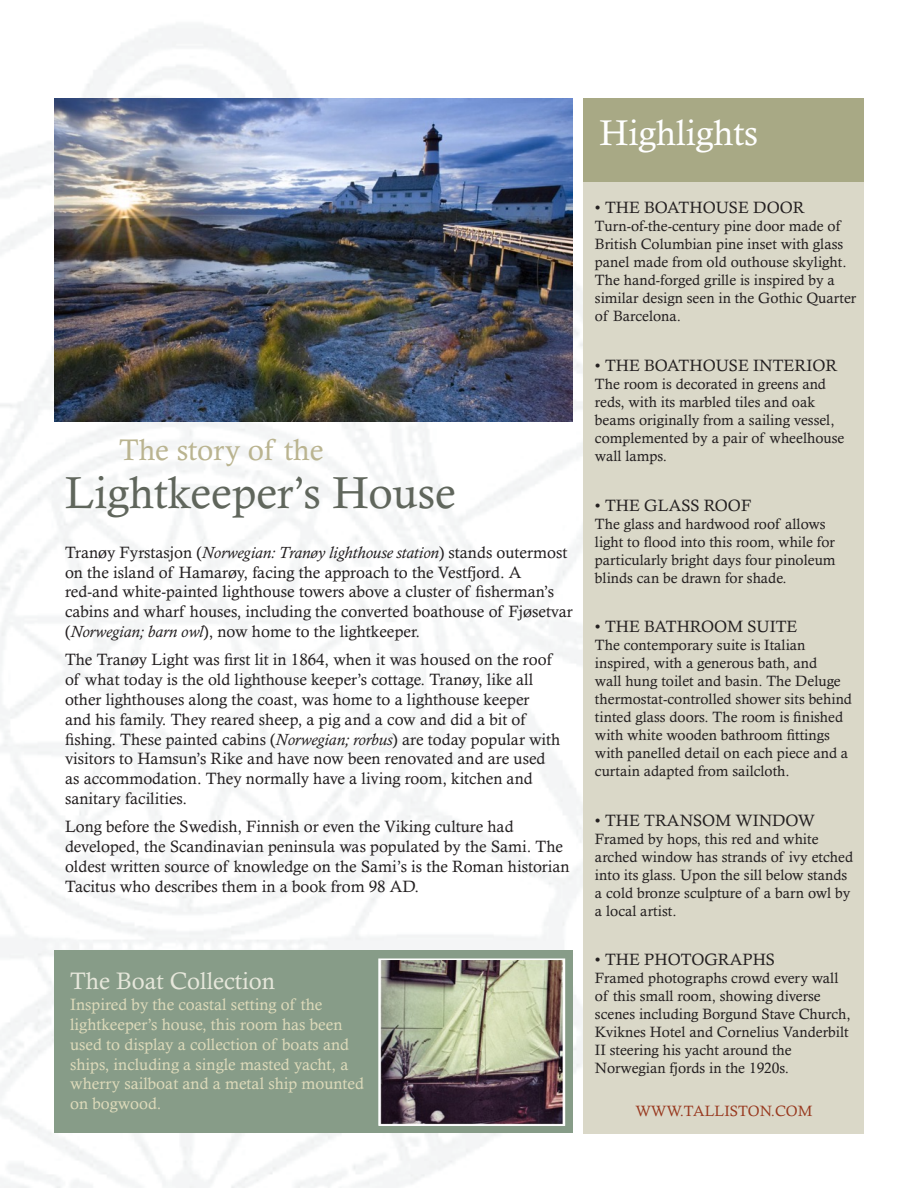
<style>
.page{position:relative;width:918px;height:1188px;background:#fff}
.page>*{position:absolute;margin:0;border:0;box-sizing:border-box;transform-origin:0 0}
.t1{font:45px "Calisto MT Pro";color:#60665c}
.t2{font:36px "Calisto MT Pro";color:#fff}
.t3{font:30px "Calisto MT Pro";color:#bab490}
.t4{font:24px "Calisto MT Pro";color:#e6e7db}
.Highlights_head{font:16.5px/19.8px "Calisto MT Pro";color:#231f20}
.t5{font:16.5px/19.8px "Calisto MT Pro";color:#dddaba}
.Highlights_body{font:15px/18px "Calisto MT Pro";color:#231f20}
.t6{font:15px "Calisto MT Pro";color:#98391f}
.s1{font-style:italic}
</style>
<div class="page">
<img style="left:0;top:26px;width:584px;height:1162px">
<div style="left:584px;top:182px;width:280px;height:952px;background:#dad8c8"></div>
<div style="left:584px;top:98px;width:280px;height:84px;background:#a8a985"></div>
<div style="left:54px;top:951px;width:519px;height:182px;background:#879c88"></div>
<img style="left:54px;top:98px;width:518px;height:324px">
<img style="left:381px;top:961px;width:181px;height:162px">
<div style="left:378px;top:958px;width:187px;height:168px;border:2px solid #fff"></div>
<p class="t3" style="left:119px;top:431px;width:206px">The story of the</p>
<p class="t1" style="left:65px;top:466px;width:392px">Lightkeeper’s House</p>
<p class="Highlights_head" style="left:65px;top:542px;width:509px">Tranøy Fyrstasjon (<span class="s1">Norwegian: Tranøy lighthouse station</span>) stands outermost on the island of Hamarøy, facing the approach to the Vestfjord. A red-and white-painted lighthouse towers above a cluster of fisherman’s cabins and wharf houses, including the converted boathouse of Fjøsetvar (<span class="s1">Norwegian; barn owl</span>), now home to the lightkeeper.</p>
<p class="Highlights_head" style="left:65px;top:650px;width:497px">The Tranøy Light was first lit in 1864, when it was housed on the roof of what today is the old lighthouse keeper’s cottage. Tranøy, like all other lighthouses along the coast, was home to a lighthouse keeper<br>and his family. They reared sheep, a pig and a cow and did a bit of fishing. These painted cabins (<span class="s1">Norwegian; rorbus</span>) are today popular with visitors to Hamsun’s Rike and have now been renovated and are used as accommodation. They normally have a living room, kitchen and sanitary facilities.</p>
<p class="Highlights_head" style="left:65px;top:817px;width:506px">Long before the Swedish, Finnish or even the Viking culture had developed, the Scandinavian peninsula was populated by the Sami. The oldest written source of knowledge on the Sami’s is the Roman historian Tacitus who describes them in a book from 98 AD.</p>
<p class="t4" style="left:70px;top:966px;width:207px">The Boat Collection</p>
<p class="t5" style="left:70px;top:995px;width:295px">Inspired by the coastal setting of the lightkeeper’s house, this room has been used to display a collection of boats and ships, including a single masted yacht, a wherry sailboat and a metal ship mounted on bogwood.</p>
<p class="t2" style="left:600px;top:111px;width:160px">Highlights</p>
<p class="Highlights_head" style="left:595px;top:198px;width:211px">• THE BOATHOUSE DOOR</p>
<p class="Highlights_body" style="left:595px;top:217px;width:263px">Turn-of-the-century pine door made of British Columbian pine inset with glass panel made from old outhouse skylight.<br>The hand-forged grille is inspired by a similar design seen in the Gothic Quarter of Barcelona.</p>
<p class="Highlights_head" style="left:595px;top:355px;width:244px">• THE BOATHOUSE INTERIOR</p>
<p class="Highlights_body" style="left:595px;top:375px;width:251px">The room is decorated in greens and reds, with its marbled tiles and oak beams originally from a sailing vessel, complemented by a pair of wheelhouse wall lamps.</p>
<p class="Highlights_head" style="left:595px;top:495px;width:158px">• THE GLASS ROOF</p>
<p class="Highlights_body" style="left:595px;top:514px;width:242px">The glass and hardwood roof allows light to flood into this room, while for particularly bright days four pinoleum blinds can be drawn for shade.</p>
<p class="Highlights_head" style="left:595px;top:616px;width:204px">• THE BATHROOM SUITE</p>
<p class="Highlights_body" style="left:595px;top:636px;width:259px">The contemporary suite is Italian inspired, with a generous bath, and<br>wall hung toilet and basin. The Deluge thermostat-controlled shower sits behind tinted glass doors. The room is finished with white wooden bathroom fittings with panelled detail on each piece and a curtain adapted from sailcloth.</p>
<p class="Highlights_head" style="left:595px;top:810px;width:221px">• THE TRANSOM WINDOW</p>
<p class="Highlights_body" style="left:595px;top:829px;width:260px">Framed by hops, this red and white arched window has strands of ivy etched into its glass. Upon the sill below stands a cold bronze sculpture of a barn owl by a local artist.</p>
<p class="Highlights_head" style="left:595px;top:950px;width:182px">• THE PHOTOGRAPHS</p>
<p class="Highlights_body" style="left:595px;top:969px;width:257px">Framed photographs crowd every wall of this small room, showing diverse scenes including Borgund Stave Church, Kviknes Hotel and Cornelius Vanderbilt II steering his yacht around the Norwegian fjords in the 1920s.</p>
<p class="t6" style="left:635px;top:1102px;width:178px">WWW.TALLISTON.COM</p>
</div>
